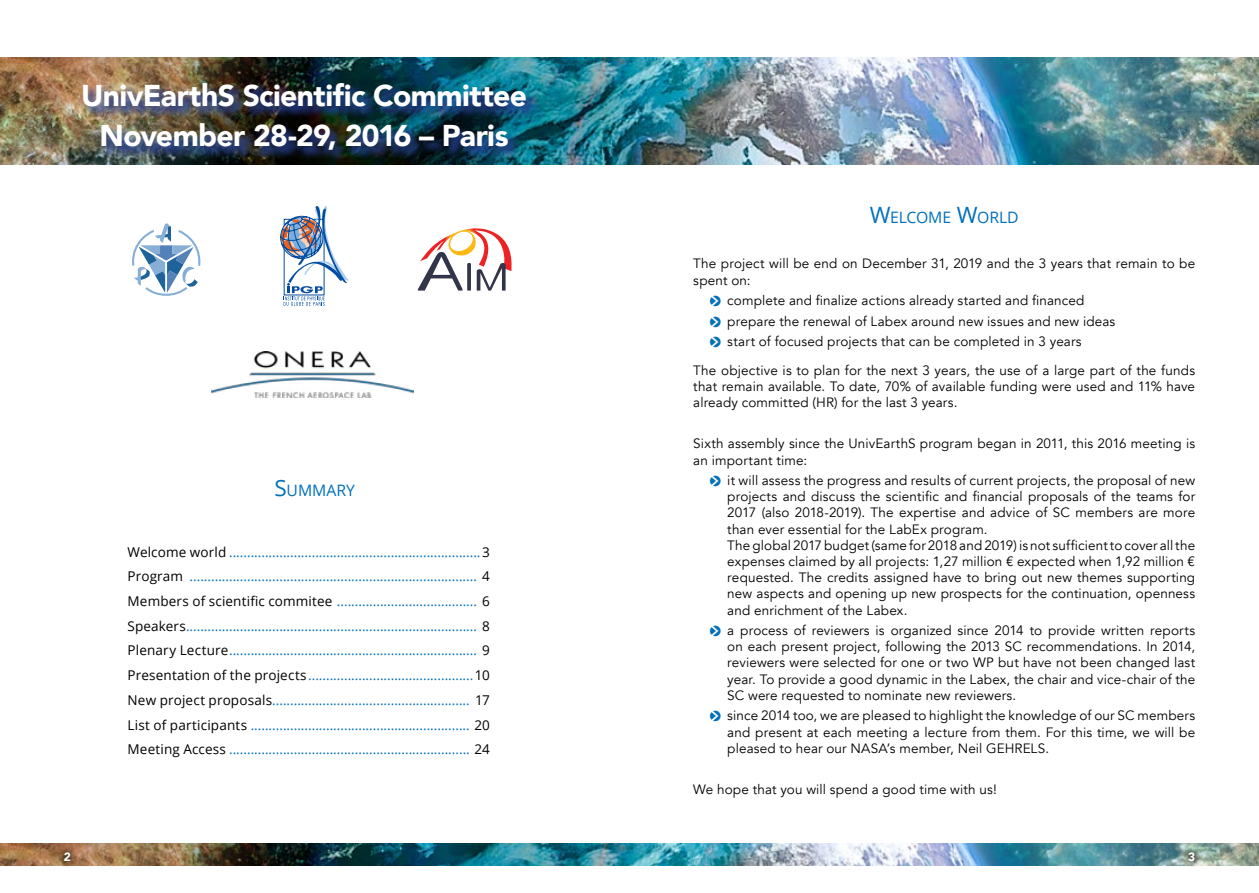
<style>
.page{position:relative;width:1259px;height:893px;background:#fff}
.page>*{position:absolute;margin:0;border:0;box-sizing:border-box;transform-origin:0 0}
.t1{font:900 30px/40.2px "Avenir";letter-spacing:-.02em;color:#fff;text-align:center}
.t2{font:15.75px "Open Sans";letter-spacing:-.005em;color:#0070bb}
.t3{font:13.5px/16.2px "Avenir";letter-spacing:.01em;color:#000}
.t4{font:13.5px/24.8px "Open Sans";letter-spacing:.01em;color:#0070bb;text-align:justify}
.t5{font:900 12px "Avenir";color:#fff}
.s1{font-size:22.5px}
.s2{color:#000}
.s3{font-family:"Pointers";color:#0070bb}
</style>
<div class="page">
<img style="left:0;top:844px;width:1259px;height:21px">
<div style="left:57px;top:845px;width:21px;height:23px;background:#000;opacity:.75"></div>
<div style="left:1181px;top:845px;width:21px;height:23px;background:#000;opacity:.75"></div>
<img style="left:0;top:57px;width:1259px;height:107px">
<div style="left:82px;top:82px;width:457px;height:81px;background:#25408f;opacity:.75"></div>
<svg style="left:132px;top:223px;width:68px;height:73px"></svg>
<svg style="left:280px;top:206px;width:69px;height:100px"></svg>
<svg style="left:418px;top:228px;width:93px;height:63px"></svg>
<img style="left:212px;top:352px;width:201px;height:45px">
<h1 class="t1" style="left:81px;top:74px;width:447px">UnivEarthS Scientific Committee<br>November 28-29, 2016 – Paris</h1>
<p class="t2" style="left:274px;top:480px;width:82px"><span class="s1">S</span>UMMARY</p>
<p class="t4" style="left:128px;top:539px;width:364px"><span class="s2">Welcome world</span> ......................................................................<span class="s2">3<br>Program</span> ................................................................................ <span class="s2">4<br>Members of scientific commitee</span> ....................................... <span class="s2">6<br>Speakers</span>................................................................................. <span class="s2">8<br>Plenary Lecture</span>..................................................................... <span class="s2">9<br>Presentation of the projects</span>..............................................<span class="s2">10<br>New project proposals</span>....................................................... <span class="s2">17<br>List of participants</span> ............................................................. <span class="s2">20<br>Meeting Access</span> ................................................................... <span class="s2">24</span></p>
<p class="t2" style="left:869px;top:207px;width:151px"><span class="s1">W</span>ELCOME <span class="s1">W</span>ORLD</p>
<p class="t3" style="left:693px;top:256px;width:503px">The project will be end on December 31, 2019 and the 3 years that remain to be spent on:</p>
<p class="t3" style="left:710px;top:291px;width:406px;line-height:20.4px"><span class="s3">O</span> complete and finalize actions already started and financed<br><span class="s3">O</span> prepare the renewal of Labex around new issues and new ideas<br><span class="s3">O</span> start of focused projects that can be completed in 3 years</p>
<p class="t3" style="left:693px;top:362px;width:503px;text-align:justify">The objective is to plan for the next 3 years, the use of a large part of the funds that remain available. To date, 70% of available funding were used and 11% have already committed (HR) for the last 3 years.</p>
<p class="t3" style="left:693px;top:436px;width:503px">Sixth assembly since the UnivEarthS program began in 2011, this 2016 meeting is an important time:</p>
<p class="t3" style="left:727px;top:472px;width:469px;text-indent:-17px"><span class="s3">O</span> it will assess the progress and results of current projects, the proposal of new projects and discuss the scientific and financial proposals of the teams for 2017 (also 2018-2019). The expertise and advice of SC members are more than ever essential for the LabEx program.<br>The global 2017 budget (same for 2018 and 2019) is not sufficient to cover all the expenses claimed by all projects: 1,27 million € expected when 1,92 million € requested. The credits assigned have to bring out new themes supporting new aspects and opening up new prospects for the continuation, openness and enrichment of the Labex.</p>
<p class="t3" style="left:727px;top:622px;width:469px;text-align:justify;text-indent:-17px"><span class="s3">O</span> a process of reviewers is organized since 2014 to provide written reports on each present project, following the 2013 SC recommendations. In 2014, reviewers were selected for one or two WP but have not been changed last year. To provide a good dynamic in the Labex, the chair and vice-chair of the SC were requested to nominate new reviewers.</p>
<p class="t3" style="left:727px;top:708px;width:469px;text-align:justify;text-indent:-17px"><span class="s3">O</span> since 2014 too, we are pleased to highlight the knowledge of our SC members and present at each meeting a lecture from them. For this time, we will be pleased to hear our NASA’s member, Neil GEHRELS.</p>
<p class="t3" style="left:693px;top:781px;width:305px">We hope that you will spend a good time with us!</p>
<p class="t5" style="left:64px;top:846px;width:9px">2</p>
<p class="t5" style="left:1188px;top:846px;width:9px">3</p>
</div>
